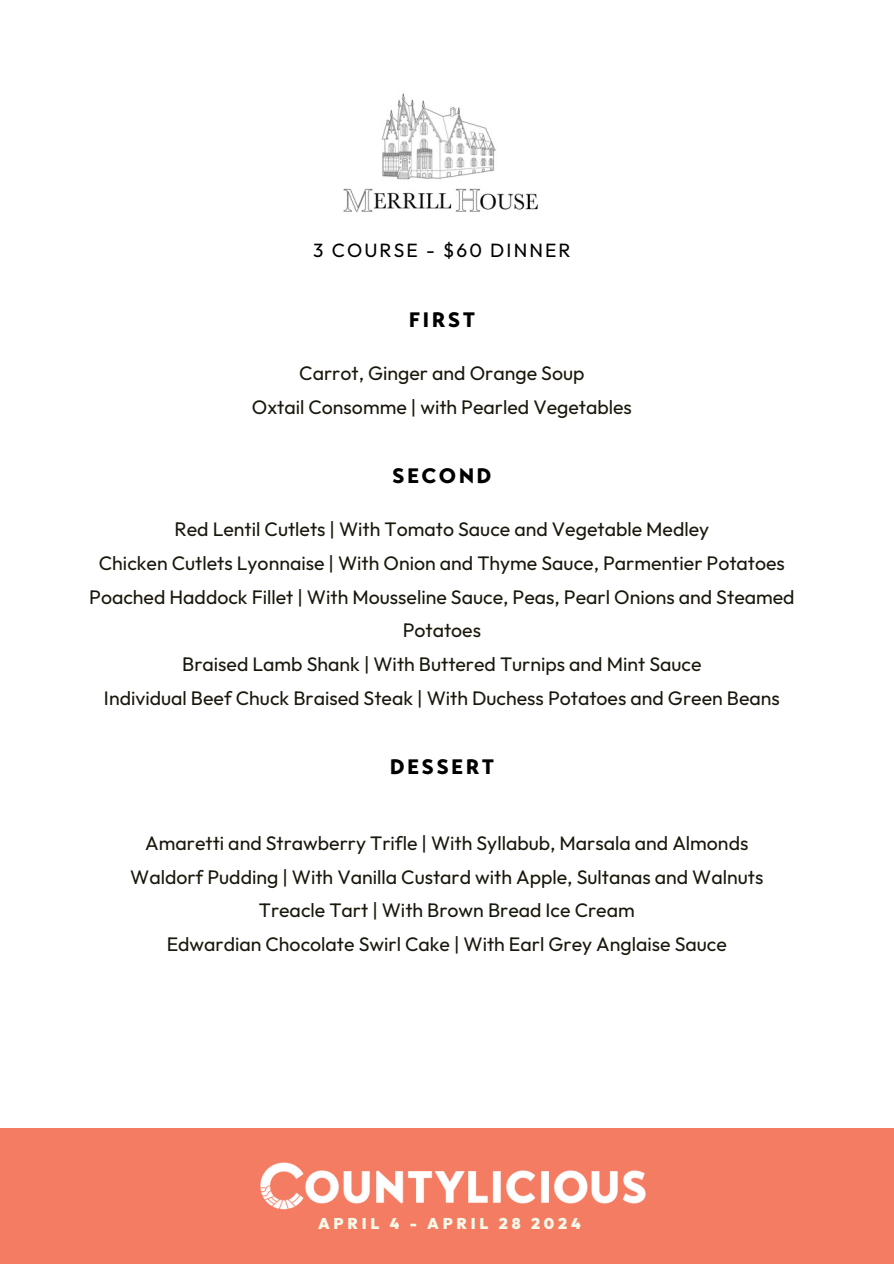
<style>
.page{position:relative;width:894px;height:1264px;background:#fff}
.page>*{position:absolute;margin:0;border:0;box-sizing:border-box;transform-origin:0 0}
.t1{font:900 20.85px "Transat Text";letter-spacing:.11em;color:#000}
.t2{font:19.5px/33.8px "Outfit";color:#1a180c;text-align:center}
.t3{font:19.2px "Outfit";letter-spacing:.11em;color:#000}
.t4{font:900 15.45px "Outfit";letter-spacing:.245em;color:#f7f8e8}
</style>
<div class="page">
<div style="left:0;top:1128px;width:893px;height:135px;background:#f37c62"></div>
<img style="left:260px;top:1162px;width:386px;height:48px">
<img style="left:343px;top:93px;width:196px;height:119px">
<p class="t3" style="left:313px;top:238px;width:259px">3 COURSE - $60 DINNER</p>
<h2 class="t1" style="left:408px;top:312px;width:68px">FIRST</h2>
<h1 class="t2" style="left:252px;top:356px;width:381px">Carrot, Ginger and Orange Soup<br>Oxtail Consomme | with Pearled Vegetables</h1>
<h3 class="t1" style="left:392px;top:468px;width:101px">SECOND</h3>
<h1 class="t2" style="left:89px;top:512px;width:706px">Red Lentil Cutlets | With Tomato Sauce and Vegetable Medley<br>Chicken Cutlets Lyonnaise | With Onion and Thyme Sauce, Parmentier Potatoes Poached Haddock Fillet | With Mousseline Sauce, Peas, Pearl Onions and Steamed Potatoes<br>Braised Lamb Shank | With Buttered Turnips and Mint Sauce<br>Individual Beef Chuck Braised Steak | With Duchess Potatoes and Green Beans</h1>
<h3 class="t1" style="left:389px;top:759px;width:106px">DESSERT</h3>
<h1 class="t2" style="left:130px;top:825px;width:634px">Amaretti and Strawberry Trifle | With Syllabub, Marsala and Almonds Waldorf Pudding | With Vanilla Custard with Apple, Sultanas and Walnuts Treacle Tart | With Brown Bread Ice Cream<br>Edwardian Chocolate Swirl Cake | With Earl Grey Anglaise Sauce</h1>
<h3 class="t4" style="left:318px;top:1213px;width:264px">APRIL 4 - APRIL 28 2024</h3>
</div>
